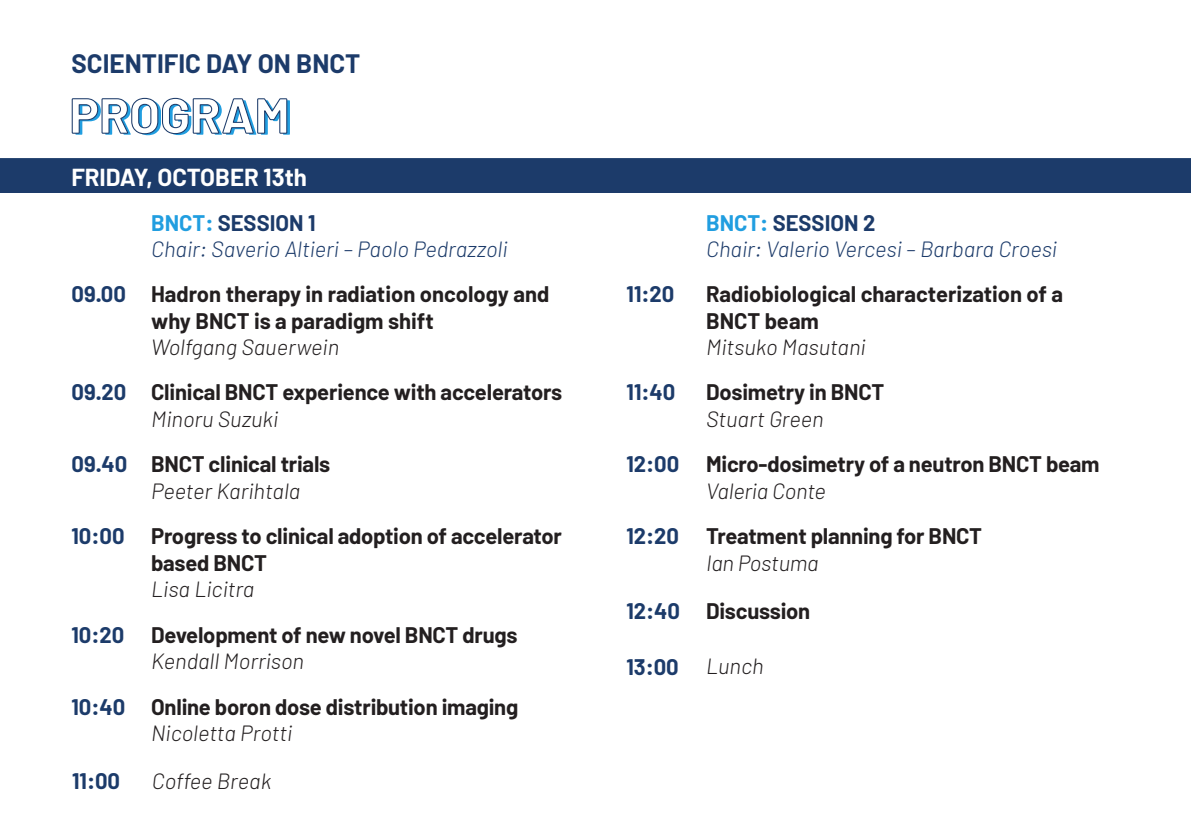
<style>
.page{position:relative;width:1191px;height:840px;background:#fff}
.page>*{position:absolute;margin:0;border:0;box-sizing:border-box;transform-origin:0 0}
.t1{font:700 26px "Barlow";color:#1c3b6a}
.t2{font:700 24px "Barlow";color:#fff}
.t3{font:700 22px/26.4px "Barlow";letter-spacing:-.01em;color:#231f20}
.t4{font:italic 300 22px "Barlow";color:#231f20}
.t5{font:700 22px "Barlow";color:#1c3b6a}
.t6{font:italic 300 22px "Barlow";color:#1c3b6a}
.s1{color:#219ee0}
.s2{font-weight:300;font-style:italic}
</style>
<div class="page">
<div style="left:0;top:158px;width:1191px;height:35px;background:#1c3b6a"></div>
<svg style="left:71px;top:97px;width:219px;height:39px"></svg>
<p class="t1" style="left:71px;top:47px;width:290px">SCIENTIFIC DAY ON BNCT</p>
<p class="t2" style="left:71px;top:162px;width:237px">FRIDAY, OCTOBER 13th</p>
<p class="t5" style="left:151px;top:209px;width:166px"><span class="s1">BNCT:</span> SESSION 1</p>
<p class="t6" style="left:151px;top:235px;width:358px">Chair: Saverio Altieri – Paolo Pedrazzoli</p>
<p class="t3" style="left:151px;top:281px;width:400px">Hadron therapy in radiation oncology and why BNCT is a paradigm shift</p>
<p class="t4" style="left:151px;top:333px;width:189px">Wolfgang Sauerwein</p>
<p class="t5" style="left:71px;top:280px;width:56px">09.00</p>
<p class="t5" style="left:626px;top:280px;width:49px">11:20</p>
<p class="t3" style="left:151px;top:378px;width:412px">Clinical BNCT experience with accelerators</p>
<p class="t4" style="left:151px;top:405px;width:129px">Minoru Suzuki</p>
<p class="t5" style="left:71px;top:378px;width:56px">09.20</p>
<p class="t5" style="left:626px;top:378px;width:50px">11:40</p>
<p class="t5" style="left:71px;top:450px;width:57px">09.40</p>
<p class="t5" style="left:71px;top:522px;width:55px">10:00</p>
<p class="t5" style="left:71px;top:621px;width:54px">10:20</p>
<p class="t5" style="left:71px;top:692px;width:55px">10:40</p>
<p class="t5" style="left:72px;top:766px;width:50px">11:00</p>
<p class="t3" style="left:151px;top:450px;width:181px">BNCT clinical trials</p>
<p class="t4" style="left:151px;top:477px;width:151px">Peeter Karihtala</p>
<p class="t3" style="left:151px;top:522px;width:412px">Progress to clinical adoption of accelerator based BNCT</p>
<p class="t4" style="left:151px;top:575px;width:105px">Lisa Licitra</p>
<p class="t3" style="left:151px;top:621px;width:368px">Development of new novel BNCT drugs</p>
<p class="t4" style="left:151px;top:647px;width:154px">Kendall Morrison</p>
<p class="t3" style="left:151px;top:693px;width:369px">Online boron dose distribution imaging</p>
<p class="t4" style="left:151px;top:719px;width:143px">Nicoletta Protti</p>
<p class="t4" style="left:152px;top:766px;width:121px">Coffee Break</p>
<p class="t5" style="left:626px;top:450px;width:54px">12:00</p>
<p class="t5" style="left:626px;top:522px;width:54px">12:20</p>
<p class="t5" style="left:626px;top:597px;width:55px">12:40</p>
<p class="t5" style="left:626px;top:652px;width:54px">13:00</p>
<p class="t5" style="left:706px;top:209px;width:171px"><span class="s1">BNCT:</span> SESSION 2</p>
<p class="t6" style="left:706px;top:235px;width:352px">Chair: Valerio Vercesi – Barbara Croesi</p>
<p class="t3" style="left:706px;top:281px;width:358px">Radiobiological characterization of a<br>BNCT beam</p>
<p class="t4" style="left:706px;top:333px;width:161px">Mitsuko Masutani</p>
<p class="t3" style="left:706px;top:378px;width:180px">Dosimetry in BNCT</p>
<p class="t4" style="left:706px;top:405px;width:119px">Stuart Green</p>
<p class="t3" style="left:706px;top:450px;width:395px">Micro-dosimetry of a neutron BNCT beam<br><span class="s2">Valeria Conte</span></p>
<p class="t3" style="left:706px;top:522px;width:277px">Treatment planning for BNCT</p>
<p class="t4" style="left:706px;top:549px;width:114px">Ian Postuma</p>
<p class="t3" style="left:706px;top:597px;width:106px">Discussion</p>
<p class="t4" style="left:706px;top:652px;width:59px">Lunch</p>
</div>
